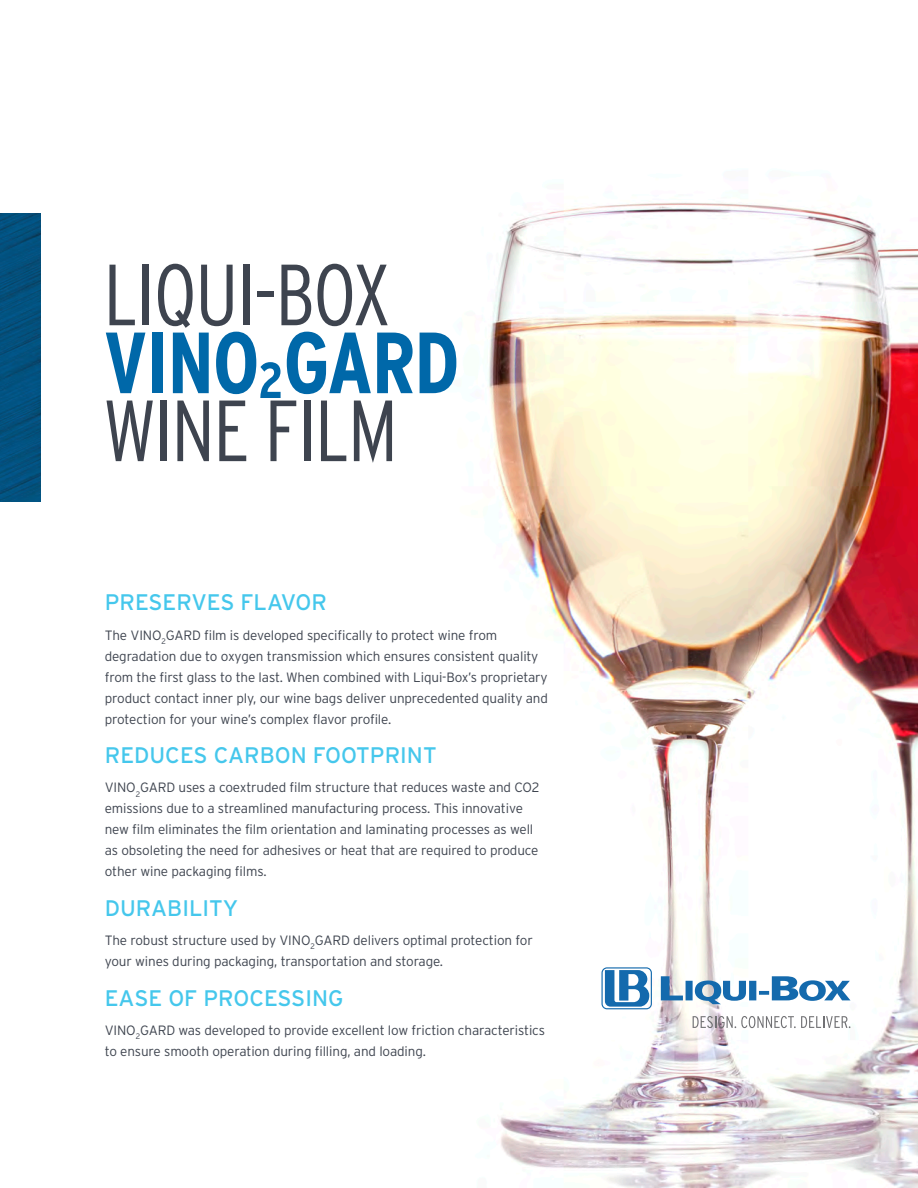
<style>
.page{position:relative;width:918px;height:1188px;background:#fff}
.page>*{position:absolute;margin:0;border:0;box-sizing:border-box;transform-origin:0 0}
.t1{font:300 condensed 86.55px "Interstate";letter-spacing:-.02em;color:#3e444f}
.t2{font:700 condensed 86.55px "Interstate";letter-spacing:-.02em;color:#0068a9}
.sous-titre{font:22.5px "Interstate";color:#45c7ec}
.texte{font:300 13.5px/21px "Interstate";letter-spacing:-.01em;color:#3e444f}
.s1{font-size:50.55px}
</style>
<div class="page">
<img style="left:488px;top:203px;width:430px;height:985px">
<img style="left:0;top:214px;width:40px;height:287px">
<svg style="left:602px;top:967px;width:50px;height:42px"></svg>
<svg style="left:661px;top:976px;width:189px;height:28px"></svg>
<svg style="left:693px;top:1016px;width:157px;height:12px"></svg>
<p class="t1" style="left:103px;top:246px;width:289px">LIQUI-BOX</p>
<p class="t2" style="left:103px;top:314px;width:358px">VINO<span class="s1">2</span>GARD</p>
<p class="t1" style="left:103px;top:382px;width:296px">WINE FILM</p>
<p class="sous-titre" style="left:105px;top:590px;width:224px">PRESERVES FLAVOR</p>
<p class="texte" style="left:105px;top:624px;width:445px">The VINO<sub>2</sub>GARD film is developed specifically to protect wine from degradation due to oxygen transmission which ensures consistent quality from the first glass to the last. When combined with Liqui-Box’s proprietary product contact inner ply, our wine bags deliver unprecedented quality and protection for your wine’s complex flavor profile.</p>
<p class="sous-titre" style="left:105px;top:743px;width:333px">REDUCES CARBON FOOTPRINT</p>
<p class="texte" style="left:105px;top:777px;width:436px">VINO<sub>2</sub>GARD uses a coextruded film structure that reduces waste and CO2 emissions due to a streamlined manufacturing process. This innovative new film eliminates the film orientation and laminating processes as well as obsoleting the need for adhesives or heat that are required to produce other wine packaging films.</p>
<p class="sous-titre" style="left:105px;top:895px;width:135px">DURABILITY</p>
<p class="texte" style="left:105px;top:930px;width:430px">The robust structure used by VINO<sub>2</sub>GARD delivers optimal protection for your wines during packaging, transportation and storage.</p>
<p class="sous-titre" style="left:105px;top:985px;width:240px">EASE OF PROCESSING</p>
<p class="texte" style="left:105px;top:1019px;width:442px">VINO<sub>2</sub>GARD was developed to provide excellent low friction characteristics to ensure smooth operation during filling, and loading.</p>
</div>
